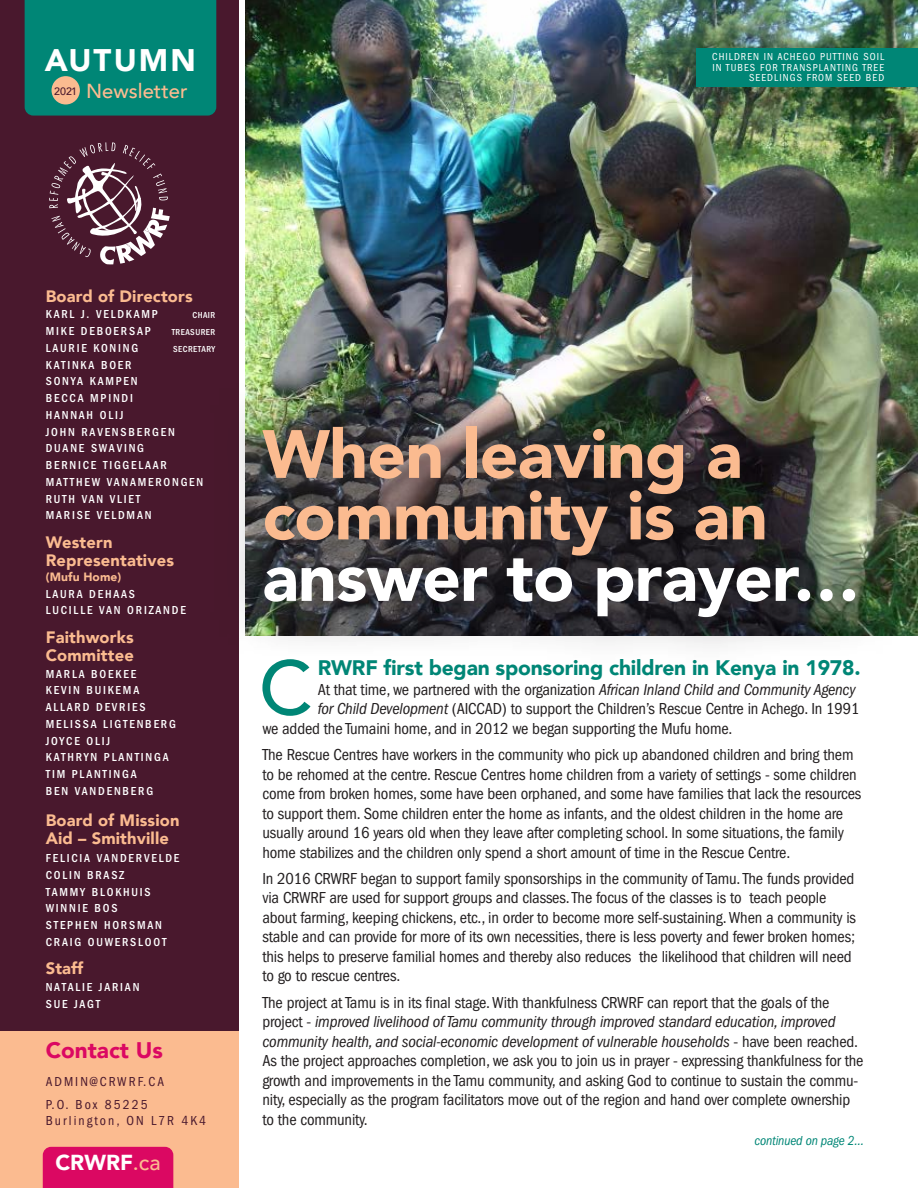
<style>
.page{position:relative;width:918px;height:1188px;background:#fff}
.page>*{position:absolute;margin:0;border:0;box-sizing:border-box;transform-origin:0 0}
.Body{font:500 76.05px "Avenir";color:#008676}
.body_copy{font:900 67.5px/61.5px "Avenir";letter-spacing:-.01em;color:#fbbb90}
.t1{font:900 31.2px "Avenir";letter-spacing:.07em;color:#fff}
.t2{font:900 22.5px "Avenir";color:#db0862}
.t3{font:900 21.6px "Avenir";color:#fff}
.Body-2{font:900 21px "Avenir";letter-spacing:-.01em;color:#008676}
.t4{font:500 20.25px "Avenir";color:#fbbb90}
.Body-3{font:condensed 16.5px/19.5px "ITC Franklin Gothic Std";letter-spacing:-.01em;color:#231f20}
.heading{font:900 16.5px/18px "Avenir";letter-spacing:.01em;color:#fbbb90}
.Body-4{font:900 16.5px/18px "Avenir";letter-spacing:.01em;color:#fbbb90}
.t5{font:condensed 13.5px/16.5px "ITC Franklin Gothic Std";letter-spacing:.15em;color:#49182d}
.Body-5{font:italic condensed 13.5px "ITC Franklin Gothic Std";letter-spacing:-.01em;color:#008676}
.Body-6{font:500 condensed 12px "ITC Franklin Gothic Std";letter-spacing:.15em;color:#fff}
.heading-2{font:900 12px "Avenir";letter-spacing:.01em;color:#fbbb90}
.t6{font:500 10.65px "Avenir";color:#49182d}
.Body-7{font:condensed 10.5px/10.5px "ITC Franklin Gothic Std";letter-spacing:.1em;color:#fff;text-align:right}
.Body-8{font:500 condensed 9px "ITC Franklin Gothic Std";letter-spacing:.05em;color:#fff}
.s1{font-weight:500;color:#fbbb90}
.s2{color:#fff}
.s3{font-style:italic}
</style>
<div class="page">
<div style="left:0;top:0;width:239px;height:1188px;background:#49182d"></div>
<div style="left:0;top:1031px;width:239px;height:157px;background:#fbbb90"></div>
<div style="left:43px;top:1147px;width:130px;height:41px;background:#db0862"></div>
<svg style="left:49px;top:142px;width:121px;height:122px"></svg>
<img style="left:245px;top:0;width:673px;height:636px">
<div style="left:25px;top:0;width:191px;height:116px;background:#008676"></div>
<div style="left:52px;top:76px;width:28px;height:29px;background:#fbbb90;border-radius:50%"></div>
<div style="left:697px;top:48px;width:221px;height:38px;background:#008676"></div>
<div style="left:207px;top:369px;width:704px;height:305px;background:#231f20;opacity:.65"></div>
<p class="t1" style="left:45px;top:33px;width:153px">AUTUMN</p>
<p class="t6" style="left:54px;top:82px;width:25px">2021</p>
<p class="t4" style="left:86px;top:73px;width:103px">Newsletter</p>
<p class="Body-7" style="left:712px;top:52px;width:174px">CHILDREN IN ACHEGO PUTTING SOIL<br>IN TUBES FOR TRANSPLANTING TREE<br>SEEDLINGS FROM SEED BED</p>
<p class="heading" style="left:46px;top:287px;width:148px">Board of Directors</p>
<p class="Body-6" style="left:46px;top:308px;width:114px">KARL J. VELDKAMP</p>
<p class="Body-8" style="left:192px;top:310px;width:24px">CHAIR</p>
<p class="Body-6" style="left:46px;top:324px;width:106px">MIKE DEBOERSAP</p>
<p class="Body-8" style="left:172px;top:327px;width:45px">TREASURER</p>
<p class="Body-6" style="left:46px;top:341px;width:94px">LAURIE KONING</p>
<p class="Body-8" style="left:173px;top:344px;width:44px">SECRETARY</p>
<p class="Body-6" style="left:46px;top:358px;width:87px">KATINKA BOER</p>
<p class="Body-6" style="left:46px;top:375px;width:93px">SONYA KAMPEN</p>
<p class="Body-6" style="left:46px;top:391px;width:89px">BECCA MPINDI</p>
<p class="Body-6" style="left:46px;top:408px;width:79px">HANNAH OLIJ</p>
<p class="Body-6" style="left:46px;top:425px;width:131px">JOHN RAVENSBERGEN</p>
<p class="Body-6" style="left:46px;top:442px;width:100px">DUANE SWAVING</p>
<p class="Body-6" style="left:46px;top:458px;width:123px">BERNICE TIGGELAAR</p>
<p class="Body-6" style="left:46px;top:475px;width:159px">MATTHEW VANAMERONGEN</p>
<p class="Body-6" style="left:46px;top:492px;width:96px">RUTH VAN VLIET</p>
<p class="Body-6" style="left:46px;top:509px;width:107px">MARISE VELDMAN</p>
<p class="heading" style="left:46px;top:533px;width:130px">Western<br>Representatives</p>
<p class="heading-2" style="left:46px;top:566px;width:77px">(Mufu Home)</p>
<p class="Body-6" style="left:46px;top:587px;width:91px">LAURA DEHAAS</p>
<p class="Body-6" style="left:46px;top:604px;width:142px">LUCILLE VAN ORIZANDE</p>
<p class="heading" style="left:46px;top:628px;width:90px">Faithworks<br>Committee</p>
<p class="Body-6" style="left:46px;top:667px;width:92px">MARLA BOEKEE</p>
<p class="Body-6" style="left:46px;top:684px;width:95px">KEVIN BUIKEMA</p>
<p class="Body-6" style="left:46px;top:700px;width:101px">ALLARD DEVRIES</p>
<p class="Body-6" style="left:46px;top:717px;width:132px">MELISSA LIGTENBERG</p>
<p class="Body-6" style="left:46px;top:734px;width:66px">JOYCE OLIJ</p>
<p class="Body-6" style="left:46px;top:750px;width:124px">KATHRYN PLANTINGA</p>
<p class="Body-6" style="left:46px;top:767px;width:92px">TIM PLANTINGA</p>
<p class="Body-6" style="left:46px;top:784px;width:109px">BEN VANDENBERG</p>
<p class="Body-4" style="left:46px;top:811px;width:135px">Board of Mission<br>Aid – Smithville</p>
<p class="Body-6" style="left:46px;top:851px;width:135px">FELICIA VANDERVELDE</p>
<p class="Body-6" style="left:46px;top:868px;width:80px">COLIN BRASZ</p>
<p class="Body-6" style="left:46px;top:885px;width:107px">TAMMY BLOKHUIS</p>
<p class="Body-6" style="left:46px;top:902px;width:73px">WINNIE BOS</p>
<p class="Body-6" style="left:46px;top:918px;width:118px">STEPHEN HORSMAN</p>
<p class="Body-6" style="left:46px;top:935px;width:122px">CRAIG OUWERSLOOT</p>
<p class="heading" style="left:46px;top:959px;width:39px">Staff</p>
<p class="Body-6" style="left:46px;top:980px;width:95px">NATALIE JARIAN</p>
<p class="Body-6" style="left:46px;top:997px;width:56px">SUE JAGT</p>
<p class="t2" style="left:46px;top:1031px;width:119px">Contact Us</p>
<p class="t5" style="left:46px;top:1073px;width:120px">ADMIN@CRWRF.CA</p>
<p class="t5" style="left:46px;top:1096px;width:162px">P.O. Box 85225<br>Burlington, ON L7R 4K4</p>
<p class="t3" style="left:55px;top:1144px;width:107px">CRWRF<span class="s1">.ca</span></p>
<p class="body_copy" style="left:262px;top:422px;width:599px">When leaving a community is an <span class="s2">answer to prayer…</span></p>
<p class="Body" style="left:259px;top:622px;width:55px">C</p>
<p class="Body-2" style="left:318px;top:650px;width:544px">RWRF first began sponsoring children in Kenya in 1978.</p>
<p class="Body-3" style="left:318px;top:680px;width:540px">At that time, we partnered with the organization <span class="s3">African Inland Child and Community Agency</span></p>
<p class="Body-3" style="left:318px;top:699px;width:543px"><span class="s3">for Child Development</span> (AICCAD) to support the Children’s Rescue Centre in Achego. In 1991</p>
<p class="Body-3" style="left:262px;top:719px;width:472px">we added the Tumaini home, and in 2012 we began supporting the Mufu home.</p>
<p class="Body-3" style="left:262px;top:745px;width:600px">The Rescue Centres have workers in the community who pick up abandoned children and bring them to be rehomed at the centre. Rescue Centres home children from a variety of settings - some children come from broken homes, some have been orphaned, and some have families that lack the resources to support them. Some children enter the home as infants, and the oldest children in the home are usually around 16 years old when they leave after completing school. In some situations, the family home stabilizes and the children only spend a short amount of time in the Rescue Centre.</p>
<p class="Body-3" style="left:262px;top:869px;width:595px">In 2016 CRWRF began to support family sponsorships in the community of Tamu. The funds provided via CRWRF are used for support groups and classes. The focus of the classes is to teach people about farming, keeping chickens, etc., in order to become more self-sustaining. When a community is stable and can provide for more of its own necessities, there is less poverty and fewer broken homes; this helps to preserve familial homes and thereby also reduces the likelihood that children will need to go to rescue centres.</p>
<p class="Body-3" style="left:262px;top:993px;width:603px">The project at Tamu is in its final stage. With thankfulness CRWRF can report that the goals of the project - <span class="s3">improved livelihood of Tamu community through improved standard education, improved community health, and social-economic development of vulnerable households</span> - have been reached.<br>As the project approaches completion, we ask you to join us in prayer - expressing thankfulness for the growth and improvements in the Tamu community, and asking God to continue to sustain the commu&shy;nity, especially as the program facilitators move out of the region and hand over complete ownership to the community.</p>
<p class="Body-5" style="left:754px;top:1133px;width:111px">continued on page 2…</p>
</div>
